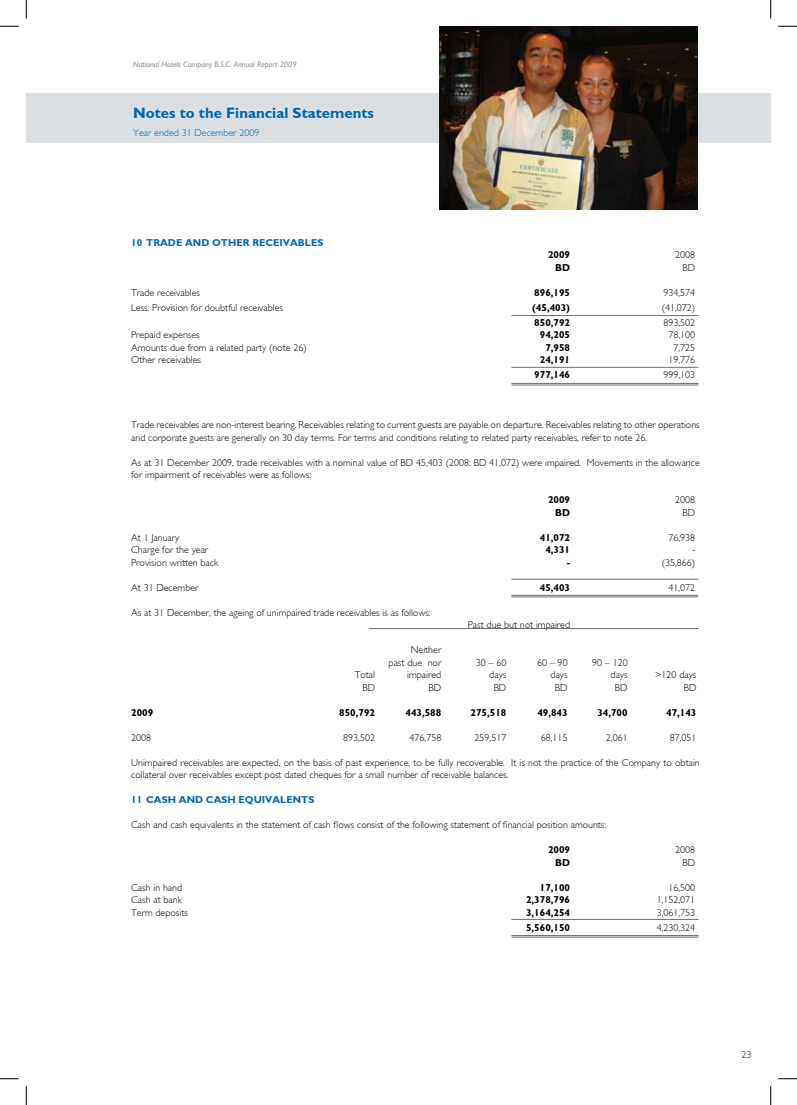
<style>
.page{position:relative;width:797px;height:1105px;background:#fff}
.page>*{position:absolute;margin:0;border:0;box-sizing:border-box;transform-origin:0 0}
.t1{font:700 15px "Gill Sans";color:#0066b3}
.t2{font:300 10px/12.5px "Gill Sans";color:#000}
.t3{font:700 10px "Gill Sans";color:#000}
.t4{font:700 10px "Gill Sans";color:#0066b3}
.t5{font:300 10px "Gill Sans";color:#0066b3}
.t6{font:italic 8.12px "Gill Sans";color:#939598}
</style>
<div class="page">
<div style="left:26px;top:94px;width:744px;height:49px;background:#dbdfe1"></div>
<hr style="left:511px;top:367px;width:187px;height:1px;background:#6d6f71">
<hr style="left:511px;top:383px;width:187px;height:1px;background:#6d6f71">
<hr style="left:511px;top:385px;width:187px;height:1px;background:#6d6f71">
<hr style="left:369px;top:628px;width:329px;height:1px;background:#6d6f71">
<hr style="left:511px;top:315px;width:187px;height:1px;background:#6d6f71">
<hr style="left:511px;top:579px;width:187px;height:1px;background:#6d6f71">
<hr style="left:511px;top:595px;width:187px;height:1px;background:#6d6f71">
<hr style="left:511px;top:597px;width:187px;height:1px;background:#6d6f71">
<hr style="left:511px;top:919px;width:187px;height:1px;background:#6d6f71">
<hr style="left:511px;top:935px;width:187px;height:1px;background:#6d6f71">
<hr style="left:511px;top:937px;width:187px;height:1px;background:#6d6f71">
<img style="left:439px;top:26px;width:258px;height:183px">
<svg style="left:0;top:25px;width:19px;height:2px"></svg>
<svg style="left:778px;top:25px;width:19px;height:2px"></svg>
<svg style="left:0;top:1078px;width:19px;height:1px"></svg>
<svg style="left:778px;top:1078px;width:19px;height:1px"></svg>
<svg style="left:25px;top:0;width:2px;height:19px"></svg>
<svg style="left:25px;top:1086px;width:2px;height:19px"></svg>
<svg style="left:770px;top:0;width:1px;height:19px"></svg>
<svg style="left:770px;top:1086px;width:1px;height:19px"></svg>
<p class="t6" style="left:133px;top:60px;width:165px">National Hotels Company B.S.C. Annual Report 2009</p>
<p class="t1" style="left:133px;top:104px;width:242px">Notes to the Financial Statements</p>
<p class="t5" style="left:133px;top:127px;width:128px">Year ended 31 December 2009</p>
<p class="t4" style="left:131px;top:236px;width:194px">10 TRADE AND OTHER RECEIVABLES</p>
<p class="t3" style="left:548px;top:249px;width:24px">2009</p>
<p class="t2" style="left:675px;top:249px;width:21px">2008</p>
<p class="t3" style="left:555px;top:261px;width:16px">BD</p>
<p class="t2" style="left:682px;top:261px;width:14px">BD</p>
<p class="t2" style="left:131px;top:286px;width:70px">Trade receivables</p>
<p class="t3" style="left:534px;top:286px;width:37px">896,195</p>
<p class="t2" style="left:663px;top:286px;width:33px">934,574</p>
<p class="t2" style="left:131px;top:301px;width:153px">Less: Provision for doubtful receivables</p>
<p class="t3" style="left:532px;top:301px;width:40px">(45,403)</p>
<p class="t2" style="left:661px;top:301px;width:35px">(41,072)</p>
<p class="t3" style="left:534px;top:316px;width:37px">850,792</p>
<p class="t2" style="left:663px;top:316px;width:33px">893,502</p>
<p class="t2" style="left:131px;top:329px;width:70px">Prepaid expenses</p>
<p class="t3" style="left:540px;top:329px;width:32px">94,205</p>
<p class="t2" style="left:668px;top:329px;width:28px">78,100</p>
<p class="t2" style="left:131px;top:341px;width:177px">Amounts due from a related party (note 26)</p>
<p class="t3" style="left:545px;top:341px;width:26px">7,958</p>
<p class="t2" style="left:673px;top:341px;width:23px">7,725</p>
<p class="t2" style="left:131px;top:354px;width:71px">Other receivables</p>
<p class="t3" style="left:540px;top:354px;width:32px">24,191</p>
<p class="t2" style="left:668px;top:354px;width:28px">19,776</p>
<p class="t3" style="left:534px;top:369px;width:37px">977,146</p>
<p class="t2" style="left:663px;top:369px;width:33px">999,103</p>
<p class="t2" style="left:131px;top:419px;width:570px">Trade receivables are non-interest bearing. Receivables relating to current guests are payable on departure. Receivables relating to other operations and corporate guests are generally on 30 day terms. For terms and conditions relating to related party receivables, refer to note 26.</p>
<p class="t2" style="left:131px;top:456px;width:570px">As at 31 December 2009, trade receivables with a nominal value of BD 45,403 (2008: BD 41,072) were impaired. Movements in the allowance for impairment of receivables were as follows:</p>
<p class="t3" style="left:548px;top:494px;width:24px">2009</p>
<p class="t2" style="left:675px;top:494px;width:21px">2008</p>
<p class="t3" style="left:555px;top:506px;width:16px">BD</p>
<p class="t2" style="left:682px;top:506px;width:14px">BD</p>
<p class="t2" style="left:131px;top:531px;width:50px">At 1 January</p>
<p class="t3" style="left:540px;top:531px;width:32px">41,072</p>
<p class="t2" style="left:668px;top:531px;width:28px">76,938</p>
<p class="t2" style="left:131px;top:544px;width:79px">Charge for the year</p>
<p class="t3" style="left:545px;top:544px;width:26px">4,331</p>
<p class="t2" style="left:692px;top:544px;width:5px">-</p>
<p class="t2" style="left:131px;top:556px;width:89px">Provision written back</p>
<p class="t3" style="left:567px;top:556px;width:5px">-</p>
<p class="t2" style="left:661px;top:556px;width:35px">(35,866)</p>
<p class="t2" style="left:131px;top:581px;width:69px">At 31 December</p>
<p class="t3" style="left:540px;top:581px;width:32px">45,403</p>
<p class="t2" style="left:668px;top:581px;width:28px">41,072</p>
<p class="t2" style="left:131px;top:606px;width:301px">As at 31 December, the ageing of unimpaired trade receivables is as follows:</p>
<p class="t2" style="left:468px;top:619px;width:104px">Past due but not impaired</p>
<p class="t2" style="left:388px;top:644px;width:54px;text-align:right">Neither<br>past due nor</p>
<p class="t2" style="left:476px;top:656px;width:32px">30 – 60</p>
<p class="t2" style="left:537px;top:656px;width:32px">60 – 90</p>
<p class="t2" style="left:592px;top:656px;width:37px">90 – 120</p>
<p class="t2" style="left:355px;top:669px;width:22px">Total</p>
<p class="t2" style="left:407px;top:669px;width:36px">impaired</p>
<p class="t2" style="left:489px;top:669px;width:19px">days</p>
<p class="t2" style="left:550px;top:669px;width:19px">days</p>
<p class="t2" style="left:610px;top:669px;width:19px">days</p>
<p class="t2" style="left:655px;top:669px;width:43px">&gt;120 days</p>
<p class="t2" style="left:362px;top:681px;width:14px">BD</p>
<p class="t2" style="left:428px;top:681px;width:14px">BD</p>
<p class="t2" style="left:493px;top:681px;width:14px">BD</p>
<p class="t2" style="left:555px;top:681px;width:14px">BD</p>
<p class="t2" style="left:615px;top:681px;width:14px">BD</p>
<p class="t2" style="left:683px;top:681px;width:14px">BD</p>
<p class="t3" style="left:131px;top:706px;width:24px">2009</p>
<p class="t3" style="left:339px;top:706px;width:37px">850,792</p>
<p class="t3" style="left:405px;top:706px;width:37px">443,588</p>
<p class="t3" style="left:470px;top:706px;width:37px">275,518</p>
<p class="t3" style="left:537px;top:706px;width:32px">49,843</p>
<p class="t3" style="left:597px;top:706px;width:32px">34,700</p>
<p class="t3" style="left:666px;top:706px;width:32px">47,143</p>
<p class="t2" style="left:131px;top:731px;width:21px">2008</p>
<p class="t2" style="left:343px;top:731px;width:33px">893,502</p>
<p class="t2" style="left:409px;top:731px;width:33px">476,758</p>
<p class="t2" style="left:474px;top:731px;width:33px">259,517</p>
<p class="t2" style="left:541px;top:731px;width:28px">68,115</p>
<p class="t2" style="left:606px;top:731px;width:23px">2,061</p>
<p class="t2" style="left:669px;top:731px;width:28px">87,051</p>
<p class="t2" style="left:131px;top:756px;width:570px">Unimpaired receivables are expected, on the basis of past experience, to be fully recoverable. It is not the practice of the Company to obtain collateral over receivables except post dated cheques for a small number of receivable balances.</p>
<p class="t4" style="left:131px;top:794px;width:185px">11 CASH AND CASH EQUIVALENTS</p>
<p class="t2" style="left:131px;top:819px;width:476px">Cash and cash equivalents in the statement of cash flows consist of the following statement of financial position amounts:</p>
<p class="t3" style="left:548px;top:844px;width:24px">2009</p>
<p class="t2" style="left:675px;top:844px;width:21px">2008</p>
<p class="t3" style="left:555px;top:856px;width:16px">BD</p>
<p class="t2" style="left:682px;top:856px;width:14px">BD</p>
<p class="t2" style="left:131px;top:881px;width:52px">Cash in hand</p>
<p class="t3" style="left:540px;top:881px;width:32px">17,100</p>
<p class="t2" style="left:668px;top:881px;width:28px">16,500</p>
<p class="t2" style="left:131px;top:894px;width:52px">Cash at bank</p>
<p class="t3" style="left:526px;top:894px;width:46px">2,378,796</p>
<p class="t2" style="left:656px;top:894px;width:40px">1,152,071</p>
<p class="t2" style="left:131px;top:906px;width:58px">Term deposits</p>
<p class="t3" style="left:526px;top:906px;width:46px">3,164,254</p>
<p class="t2" style="left:656px;top:906px;width:40px">3,061,753</p>
<p class="t3" style="left:526px;top:921px;width:46px">5,560,150</p>
<p class="t2" style="left:656px;top:921px;width:40px">4,230,324</p>
<p class="t2" style="left:741px;top:1048px;width:11px">23</p>
</div>
